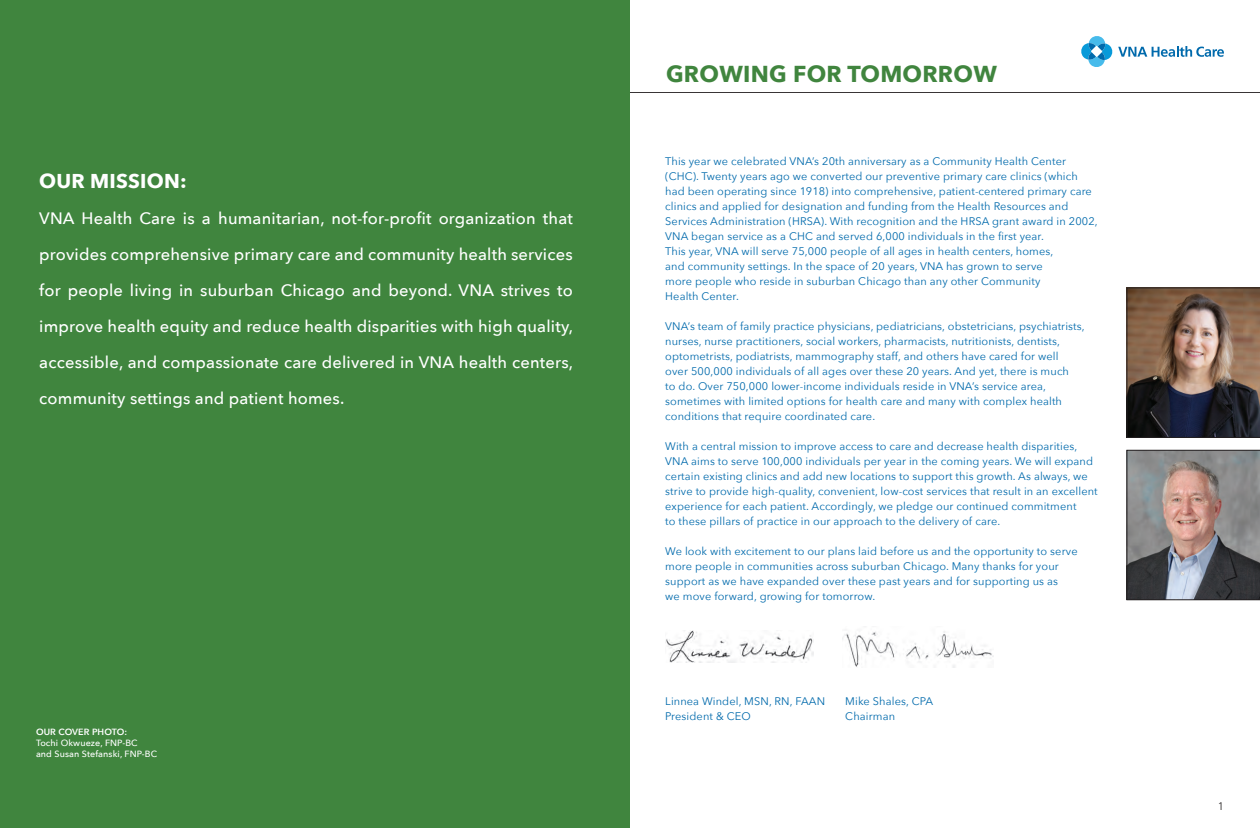
<style>
.page{position:relative;width:1260px;height:828px;background:#fff}
.page>*{position:absolute;margin:0;border:0;box-sizing:border-box;transform-origin:0 0}
.t1{font:700 23px "Avenir Next";letter-spacing:.01em;color:#40853e}
.t2{font:700 20px "Avenir Next";letter-spacing:.01em;color:#fff}
.t3{font:500 16.5px/36px "Avenir Next";letter-spacing:.01em;color:#fff;text-align:justify}
.t4{font:11px/15px "Avenir Next";letter-spacing:.01em;color:#006aac}
.t5{font:300 11px "Frutiger LT Pro";color:#231f20}
.t6{font:500 9px/11px "Avenir Next";letter-spacing:.01em;color:#fff}
.t7{font:600 9px "Avenir Next";letter-spacing:.01em;color:#fff}
</style>
<div class="page">
<svg style="left:1081px;top:36px;width:143px;height:31px"></svg>
<div style="left:0;top:0;width:630px;height:828px;background:#40853e"></div>
<img style="left:1127px;top:288px;width:133px;height:150px">
<hr style="left:630px;top:92px;width:630px;height:1px;background:#231f20">
<svg style="left:1127px;top:450px;width:133px;height:150px;background:#847d7d"></svg>
<img style="left:842px;top:631px;width:152px;height:36px">
<img style="left:665px;top:631px;width:148px;height:32px">
<h2 class="t2" style="left:39px;top:164px;width:149px">OUR MISSION:</h2>
<p class="t3" style="left:39px;top:200px;width:536px">VNA Health Care is a humanitarian, not-for-profit organization that provides comprehensive primary care and community health services for people living in suburban Chicago and beyond. VNA strives to improve health equity and reduce health disparities with high quality, accessible, and compassionate care delivered in VNA health centers, community settings and patient homes.</p>
<p class="t7" style="left:36px;top:724px;width:93px">OUR COVER PHOTO:</p>
<p class="t6" style="left:36px;top:737px;width:123px">Tochi Okwueze, FNP-BC<br>and Susan Stefanski, FNP-BC</p>
<h1 class="t1" style="left:666px;top:54px;width:332px">GROWING FOR TOMORROW</h1>
<p class="t4" style="left:665px;top:153px;width:434px">This year we celebrated VNA’s 20th anniversary as a Community Health Center (CHC). Twenty years ago we converted our preventive primary care clinics (which had been operating since 1918) into comprehensive, patient-centered primary care clinics and applied for designation and funding from the Health Resources and Services Administration (HRSA). With recognition and the HRSA grant award in 2002, VNA began service as a CHC and served 6,000 individuals in the first year.<br>This year, VNA will serve 75,000 people of all ages in health centers, homes,<br>and community settings. In the space of 20 years, VNA has grown to serve<br>more people who reside in suburban Chicago than any other Community<br>Health Center.</p>
<p class="t4" style="left:665px;top:318px;width:421px">VNA’s team of family practice physicians, pediatricians, obstetricians, psychiatrists, nurses, nurse practitioners, social workers, pharmacists, nutritionists, dentists, optometrists, podiatrists, mammography staff, and others have cared for well<br>over 500,000 individuals of all ages over these 20 years. And yet, there is much<br>to do. Over 750,000 lower-income individuals reside in VNA’s service area, sometimes with limited options for health care and many with complex health conditions that require coordinated care.</p>
<p class="t4" style="left:665px;top:438px;width:434px">With a central mission to improve access to care and decrease health disparities, VNA aims to serve 100,000 individuals per year in the coming years. We will expand certain existing clinics and add new locations to support this growth. As always, we strive to provide high-quality, convenient, low-cost services that result in an excellent experience for each patient. Accordingly, we pledge our continued commitment<br>to these pillars of practice in our approach to the delivery of care.</p>
<p class="t4" style="left:665px;top:543px;width:414px">We look with excitement to our plans laid before us and the opportunity to serve more people in communities across suburban Chicago. Many thanks for your support as we have expanded over these past years and for supporting us as<br>we move forward, growing for tomorrow.</p>
<p class="t4" style="left:665px;top:693px;width:161px">Linnea Windel, MSN, RN, FAAN</p>
<p class="t4" style="left:845px;top:693px;width:89px">Mike Shales, CPA</p>
<p class="t4" style="left:665px;top:708px;width:87px">President &amp; CEO</p>
<p class="t4" style="left:845px;top:708px;width:51px">Chairman</p>
<p class="t5" style="left:1218px;top:800px;width:8px">1</p>
</div>
